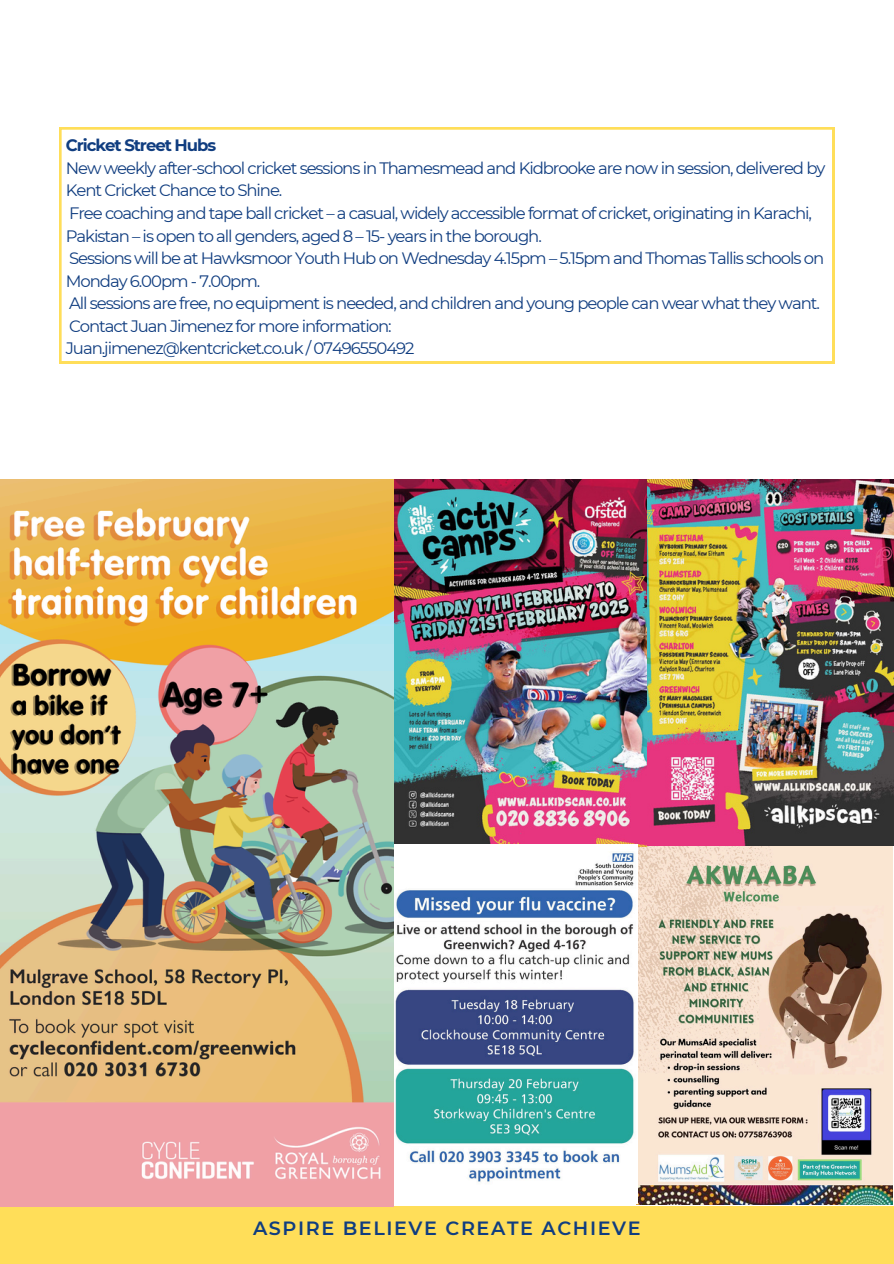
<style>
.page{position:relative;width:894px;height:1264px;background:#fff}
.page>*{position:absolute;margin:0;border:0;box-sizing:border-box;transform-origin:0 0}
.t1{font:600 19.2px "Montserrat";letter-spacing:.085em;color:#103d80}
.t2{font:16.5px/22.5px "Montserrat";letter-spacing:-.065em;color:#103d80}
.t3{font:700 16.5px "Montserrat";letter-spacing:-.065em;color:#103d80}
</style>
<div class="page">
<div style="left:0;top:1206px;width:893px;height:57px;background:#ffde59"></div>
<svg style="left:833px;top:310px;width:1px;height:42px"></svg>
<img style="left:638px;top:479px;width:255px;height:725px">
<svg style="left:59px;top:127px;width:774px;height:236px"></svg>
<img style="left:393px;top:479px;width:253px;height:367px">
<img style="left:393px;top:844px;width:244px;height:359px">
<img style="left:0;top:479px;width:393px;height:727px">
<p class="t3" style="left:66px;top:135px;width:152px">Cricket Street Hubs</p>
<p class="t2" style="left:66px;top:157px;width:761px">New weekly after-school cricket sessions in Thamesmead and Kidbrooke are now in session, delivered by<br>Kent Cricket Chance to Shine.</p>
<p class="t2" style="left:66px;top:202px;width:747px">Free coaching and tape ball cricket – a casual, widely accessible format of cricket, originating in Karachi,<br>Pakistan – is open to all genders, aged 8 – 15- years in the borough.</p>
<p class="t2" style="left:66px;top:247px;width:759px">Sessions will be at Hawksmoor Youth Hub on Wednesday 4.15pm – 5.15pm and Thomas Tallis schools on<br>Monday 6.00pm - 7.00pm.</p>
<p class="t2" style="left:69px;top:292px;width:752px">All sessions are free, no equipment is needed, and children and young people can wear what they want.</p>
<p class="t2" style="left:69px;top:314px;width:324px">Contact Juan Jimenez for more information:</p>
<p class="t2" style="left:66px;top:337px;width:350px">Juan.jimenez@kentcricket.co.uk / 07496550492</p>
<p class="t1" style="left:253px;top:1215px;width:389px">ASPIRE BELIEVE CREATE ACHIEVE</p>
</div>
